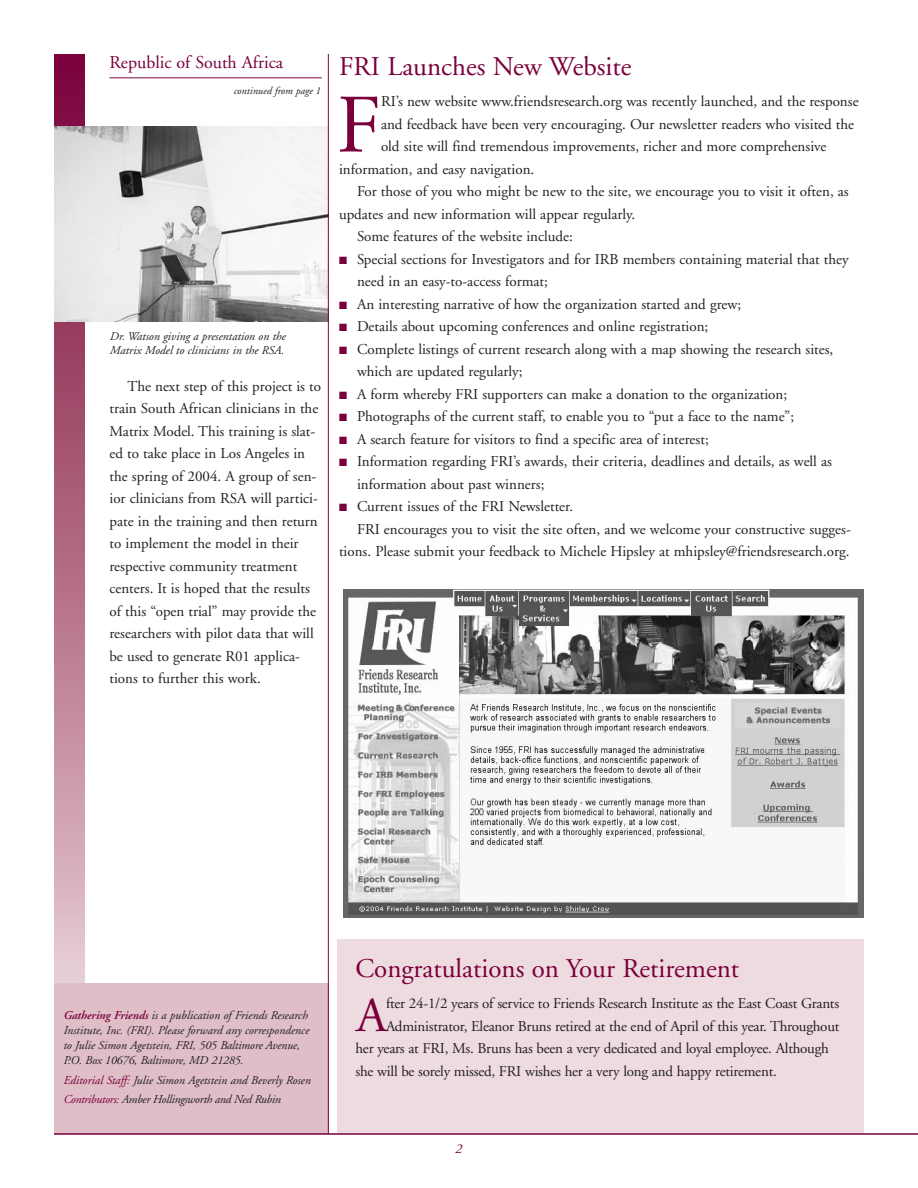
<style>
.page{position:relative;width:918px;height:1188px;background:#fff}
.page>*{position:absolute;margin:0;border:0;box-sizing:border-box;transform-origin:0 0}
.t1{font:82.8px "Adobe Garamond";color:#7a003c}
.t2{font:48.9px "Adobe Garamond";color:#7a003c}
.t3{font:27px "Adobe Garamond";color:#7a003c}
.t4{font:18px "Adobe Garamond";color:#7a003c}
.t5{font:15px/22.5px "Adobe Garamond";color:#231f20}
.t6{font:italic 13.5px "Adobe Garamond";color:#7a003c}
.t7{font:italic 12px/15px "Adobe Garamond";color:#231f20}
.t8{font:italic 10.5px "Adobe Garamond";color:#231f20}
.s1{color:#7a003c}
.s2{font-weight:600;color:#7a003c}
</style>
<div class="page">
<svg style="left:54px;top:54px;width:30px;height:929px;background:#b7748d"></svg>
<div style="left:54px;top:983px;width:275px;height:151px;background:#dfbec7"></div>
<hr style="left:110px;top:77px;width:212px;height:1px;background:#7a003c">
<img style="left:54px;top:127px;width:274px;height:195px">
<hr style="left:328px;top:54px;width:1px;height:1080px;background:#7a003c">
<div style="left:338px;top:939px;width:526px;height:195px;background:#eddbdf"></div>
<img style="left:343px;top:590px;width:521px;height:327px">
<hr style="left:54px;top:1133px;width:864px;height:2px;background:#7a003c">
<p class="t4" style="left:110px;top:56px;width:175px">Republic of South Africa</p>
<p class="t8" style="left:233px;top:86px;width:89px">continued from page 1</p>
<p class="t7" style="left:110px;top:330px;width:177px;line-height:14.4px">Dr. Watson giving a presentation on the<br>Matrix Model to clinicians in the RSA.</p>
<p class="t5" style="left:110px;top:376px;width:213px;text-indent:18px">The next step of this project is to train South African clinicians in the Matrix Model. This training is slat&shy;ed to take place in Los Angeles in the spring of 2004. A group of sen&shy;ior clinicians from RSA will partici&shy;pate in the training and then return to implement the model in their respective community treatment centers. It is hoped that the results of this “open trial” may provide the researchers with pilot data that will be used to generate R01 applica&shy;tions to further this work.</p>
<h3 class="t3" style="left:339px;top:56px;width:294px">FRI Launches New Website</h3>
<h1 class="t1" style="left:337px;top:92px;width:46px">F</h1>
<p class="t5" style="left:381px;top:92px;width:479px">RI’s new website www.friendsresearch.org was recently launched, and the response</p>
<p class="t5" style="left:381px;top:114px;width:475px">and feedback have been very encouraging. Our newsletter readers who visited the</p>
<p class="t5" style="left:381px;top:137px;width:447px">old site will find tremendous improvements, richer and more comprehensive</p>
<p class="t5" style="left:339px;top:159px;width:197px">information, and easy navigation.</p>
<p class="t5" style="left:357px;top:182px;width:493px">For those of you who might be new to the site, we encourage you to visit it often, as</p>
<p class="t5" style="left:339px;top:204px;width:298px">updates and new information will appear regularly.</p>
<p class="t5" style="left:357px;top:227px;width:217px">Some features of the website include:</p>
<p class="t5" style="left:357px;top:249px;width:493px;text-indent:-18px"><span class="s1">■</span> Special sections for Investigators and for IRB members containing material that they need in an easy-to-access format;</p>
<p class="t5" style="left:339px;top:294px;width:404px"><span class="s1">■</span> An interesting narrative of how the organization started and grew;</p>
<p class="t5" style="left:339px;top:317px;width:371px"><span class="s1">■</span> Details about upcoming conferences and online registration;</p>
<p class="t5" style="left:357px;top:339px;width:478px;text-indent:-18px"><span class="s1">■</span> Complete listings of current research along with a map showing the research sites, which are updated regularly;</p>
<p class="t5" style="left:339px;top:384px;width:450px"><span class="s1">■</span> A form whereby FRI supporters can make a donation to the organization;</p>
<p class="t5" style="left:339px;top:407px;width:457px"><span class="s1">■</span> Photographs of the current staff, to enable you to “put a face to the name”;</p>
<p class="t5" style="left:339px;top:429px;width:371px"><span class="s1">■</span> A search feature for visitors to find a specific area of interest;</p>
<p class="t5" style="left:357px;top:452px;width:477px;text-indent:-18px"><span class="s1">■</span> Information regarding FRI’s awards, their criteria, deadlines and details, as well as information about past winners;</p>
<p class="t5" style="left:339px;top:497px;width:236px"><span class="s1">■</span> Current issues of the FRI Newsletter.</p>
<p class="t5" style="left:357px;top:519px;width:495px">FRI encourages you to visit the site often, and we welcome your constructive sugges-</p>
<p class="t5" style="left:339px;top:542px;width:512px">tions. Please submit your feedback to Michele Hipsley at mhipsley@friendsresearch.org.</p>
<p class="t7" style="left:63px;top:1009px;width:247px"><span class="s2">Gathering Friends</span> is a publication of Friends Research Institute, Inc. (FRI). Please forward any correspondence to Julie Simon Agetstein, FRI, 505 Baltimore Avenue, P.O. Box 10676, Baltimore, MD 21285.</p>
<p class="t7" style="left:63px;top:1071px;width:249px;line-height:19.5px"><span class="s1">Editorial Staff:</span> Julie Simon Agetstein and Beverly Rosen<br><span class="s1">Contributors:</span> Amber Hollingsworth and Ned Rubin</p>
<h3 class="t3" style="left:356px;top:957px;width:385px">Congratulations on Your Retirement</h3>
<h2 class="t2" style="left:356px;top:995px;width:32px">A</h2>
<p class="t5" style="left:386px;top:993px;width:455px">fter 24-1/2 years of service to Friends Research Institute as the East Coast Grants</p>
<p class="t5" style="left:386px;top:1016px;width:455px">Administrator, Eleanor Bruns retired at the end of April of this year. Throughout</p>
<p class="t5" style="left:356px;top:1038px;width:475px">her years at FRI, Ms. Bruns has been a very dedicated and loyal employee. Although</p>
<p class="t5" style="left:356px;top:1061px;width:423px">she will be sorely missed, FRI wishes her a very long and happy retirement.</p>
<p class="t6" style="left:455px;top:1143px;width:8px">2</p>
</div>
